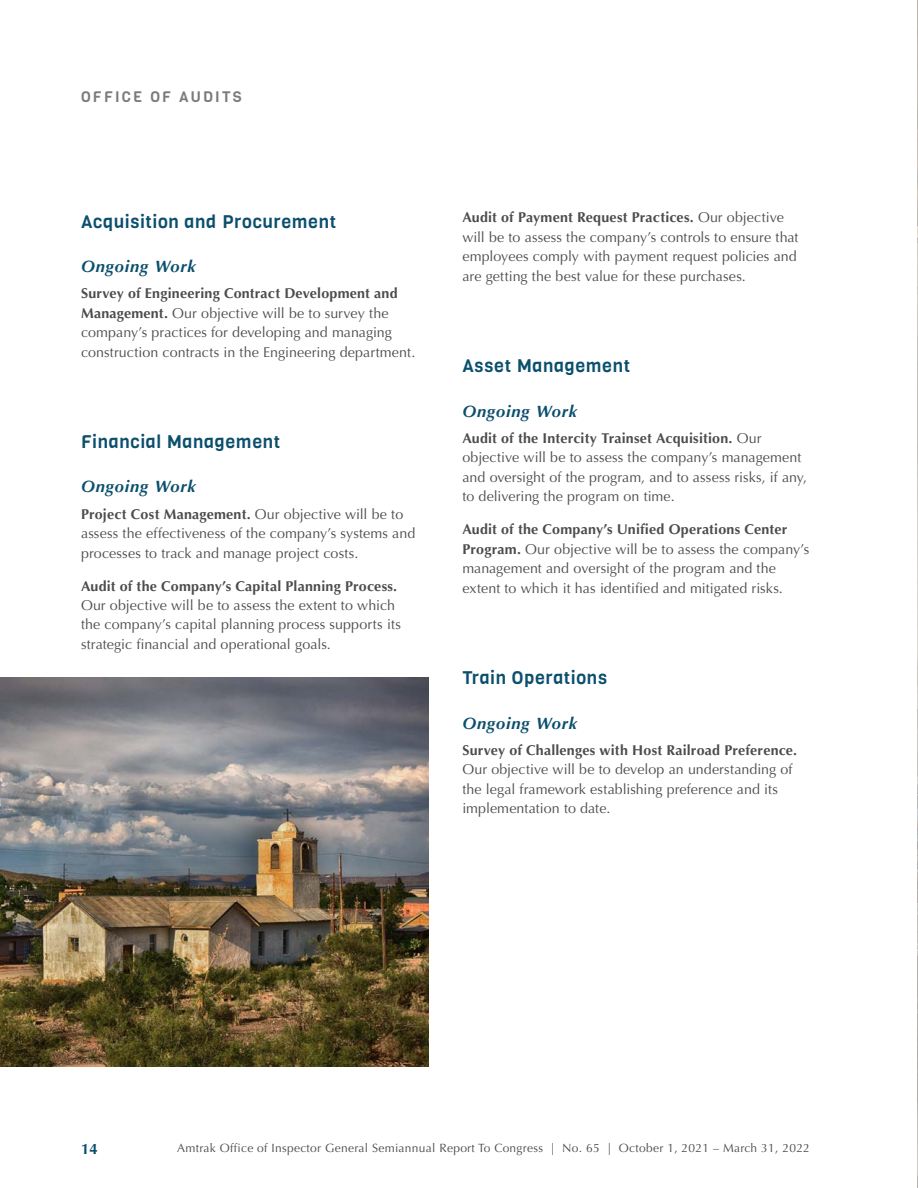
<style>
.page{position:relative;width:918px;height:1188px;background:#fff}
.page>*{position:absolute;margin:0;border:0;box-sizing:border-box;transform-origin:0 0}
.t1{font:18px "Viga";letter-spacing:.035em;color:#0b4f6d}
.Ongoing_Work_Header{font:italic 700 16.5px "Optima";letter-spacing:.04em;color:#0b4f6d}
.Title_2_Sub{font:15px "Viga";letter-spacing:.15em;color:#797b7e}
.t2{font:700 15px "Optima";color:#0b4f6d}
.main_body{font:14.25px/19.5px "Optima";letter-spacing:.005em;color:#4b4c4d}
.t3{font:12px "Optima";letter-spacing:.025em;color:#4b4c4d}
.s1{font-weight:700}
</style>
<div class="page">
<img style="left:0;top:677px;width:429px;height:389px">
<hr style="left:917px;top:0;width:1px;height:1188px;background:#1b6d93">
<p class="Title_2_Sub" style="left:81px;top:87px;width:162px">OFFICE OF AUDITS</p>
<h1 class="t1" style="left:81px;top:209px;width:257px">Acquisition and Procurement</h1>
<p class="Ongoing_Work_Header" style="left:81px;top:256px;width:116px">Ongoing Work</p>
<p class="main_body" style="left:81px;top:284px;width:336px"><span class="s1">Survey of Engineering Contract Development and Management.</span> Our objective will be to survey the company’s practices for developing and managing construction contracts in the Engineering department.</p>
<h1 class="t1" style="left:81px;top:430px;width:201px">Financial Management</h1>
<p class="Ongoing_Work_Header" style="left:81px;top:477px;width:116px">Ongoing Work</p>
<p class="main_body" style="left:81px;top:504px;width:336px"><span class="s1">Project Cost Management.</span> Our objective will be to assess the effectiveness of the company’s systems and processes to track and manage project costs.</p>
<p class="main_body" style="left:81px;top:576px;width:322px"><span class="s1">Audit of the Company’s Capital Planning Process.<br></span>Our objective will be to assess the extent to which the company’s capital planning process supports its strategic financial and operational goals.</p>
<p class="main_body" style="left:462px;top:208px;width:338px"><span class="s1">Audit of Payment Request Practices.</span> Our objective will be to assess the company’s controls to ensure that employees comply with payment request policies and are getting the best value for these purchases.</p>
<h1 class="t1" style="left:462px;top:354px;width:169px">Asset Management</h1>
<p class="Ongoing_Work_Header" style="left:462px;top:401px;width:116px">Ongoing Work</p>
<p class="main_body" style="left:462px;top:428px;width:346px"><span class="s1">Audit of the Intercity Trainset Acquisition.</span> Our objective will be to assess the company’s management and oversight of the program, and to assess risks, if any, to delivering the program on time.</p>
<p class="main_body" style="left:462px;top:520px;width:348px"><span class="s1">Audit of the Company’s Unified Operations Center Program.</span> Our objective will be to assess the company’s management and oversight of the program and the extent to which it has identified and mitigated risks.</p>
<h1 class="t1" style="left:462px;top:666px;width:146px">Train Operations</h1>
<p class="Ongoing_Work_Header" style="left:462px;top:713px;width:116px">Ongoing Work</p>
<p class="main_body" style="left:462px;top:740px;width:336px"><span class="s1">Survey of Challenges with Host Railroad Preference.<br></span>Our objective will be to develop an understanding of the legal framework establishing preference and its implementation to date.</p>
<p class="t2" style="left:81px;top:1140px;width:18px">14</p>
<p class="t3" style="left:177px;top:1141px;width:634px">Amtrak Office of Inspector General Semiannual Report To Congress | No. 65 | October 1, 2021 – March 31, 2022</p>
</div>
